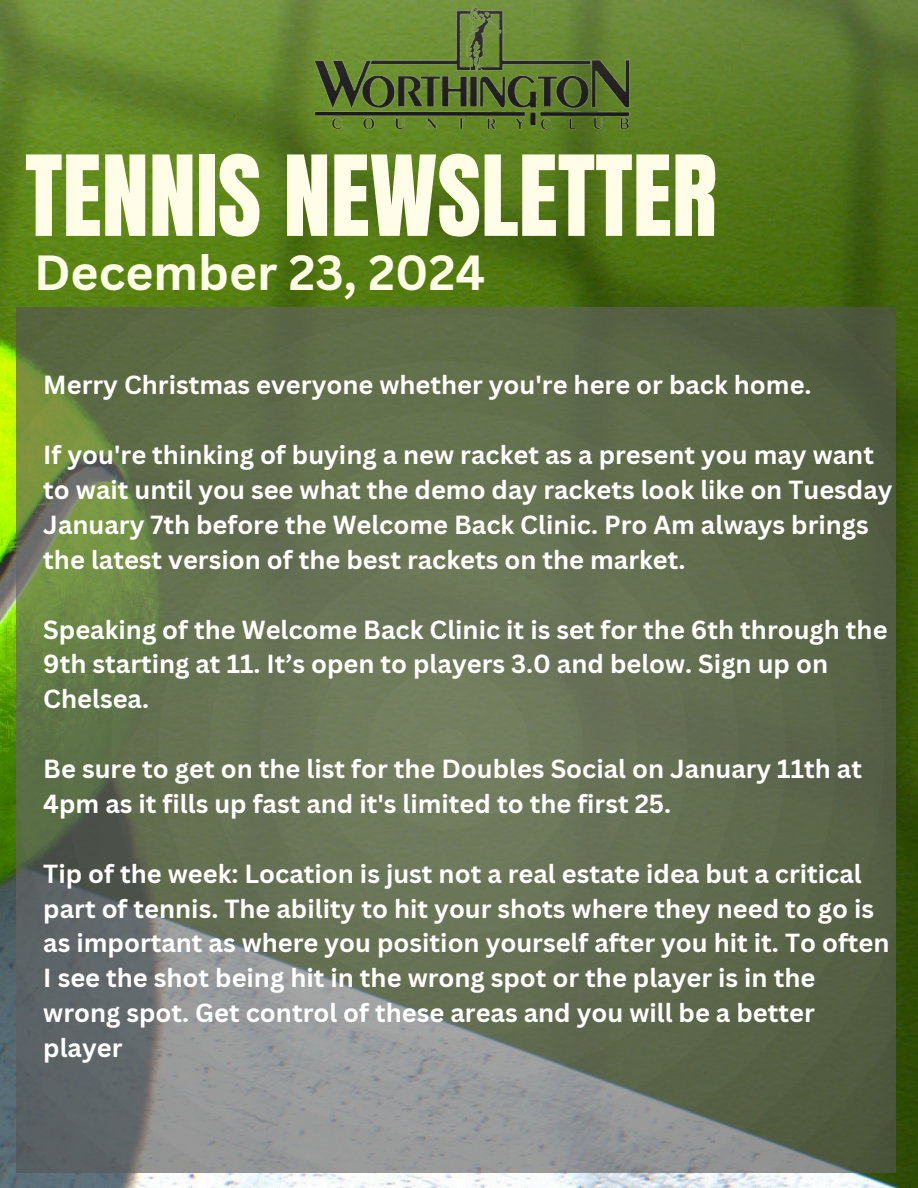
<style>
.page{position:relative;width:918px;height:1188px;background:#fff}
.page>*{position:absolute;margin:0;border:0;box-sizing:border-box;transform-origin:0 0}
.t1{font:94.8px "Anton";color:#fffde8}
.t2{font:700 48px "Canva Sans";color:#fffde8}
.t3{font:700 25.5px/34.8px "Canva Sans";color:#fff}
</style>
<div class="page">
<img style="left:0;top:335px;width:918px;height:853px">
<img style="left:0;top:0;width:918px;height:335px">
<img style="left:17px;top:307px;width:878px;height:865px">
<p class="t1" style="left:25px;top:128px;width:694px">TENNIS NEWSLETTER</p>
<p class="t2" style="left:34px;top:238px;width:453px">December 23, 2024</p>
<p class="t3" style="left:43px;top:367px;width:770px">Merry Christmas everyone whether you're here or back home.</p>
<p class="t3" style="left:43px;top:437px;width:851px">If you're thinking of buying a new racket as a present you may want to wait until you see what the demo day rackets look like on Tuesday January 7th before the Welcome Back Clinic. Pro Am always brings the latest version of the best rackets on the market.</p>
<h1 class="t3" style="left:43px;top:611px;width:846px">Speaking of the Welcome Back Clinic it is set for the 6th through the<br>9th starting at 11. It’s open to players 3.0 and below. Sign up on<br>Chelsea.</h1>
<h2 class="t3" style="left:43px;top:751px;width:820px">Be sure to get on the list for the Doubles Social on January 11th at<br>4pm as it fills up fast and it's limited to the first 25.</h2>
<p class="t3" style="left:43px;top:855px;width:848px">Tip of the week: Location is just not a real estate idea but a critical part of tennis. The ability to hit your shots where they need to go is as important as where you position yourself after you hit it. To often I see the shot being hit in the wrong spot or the player is in the wrong spot. Get control of these areas and you will be a better player</p>
</div>
